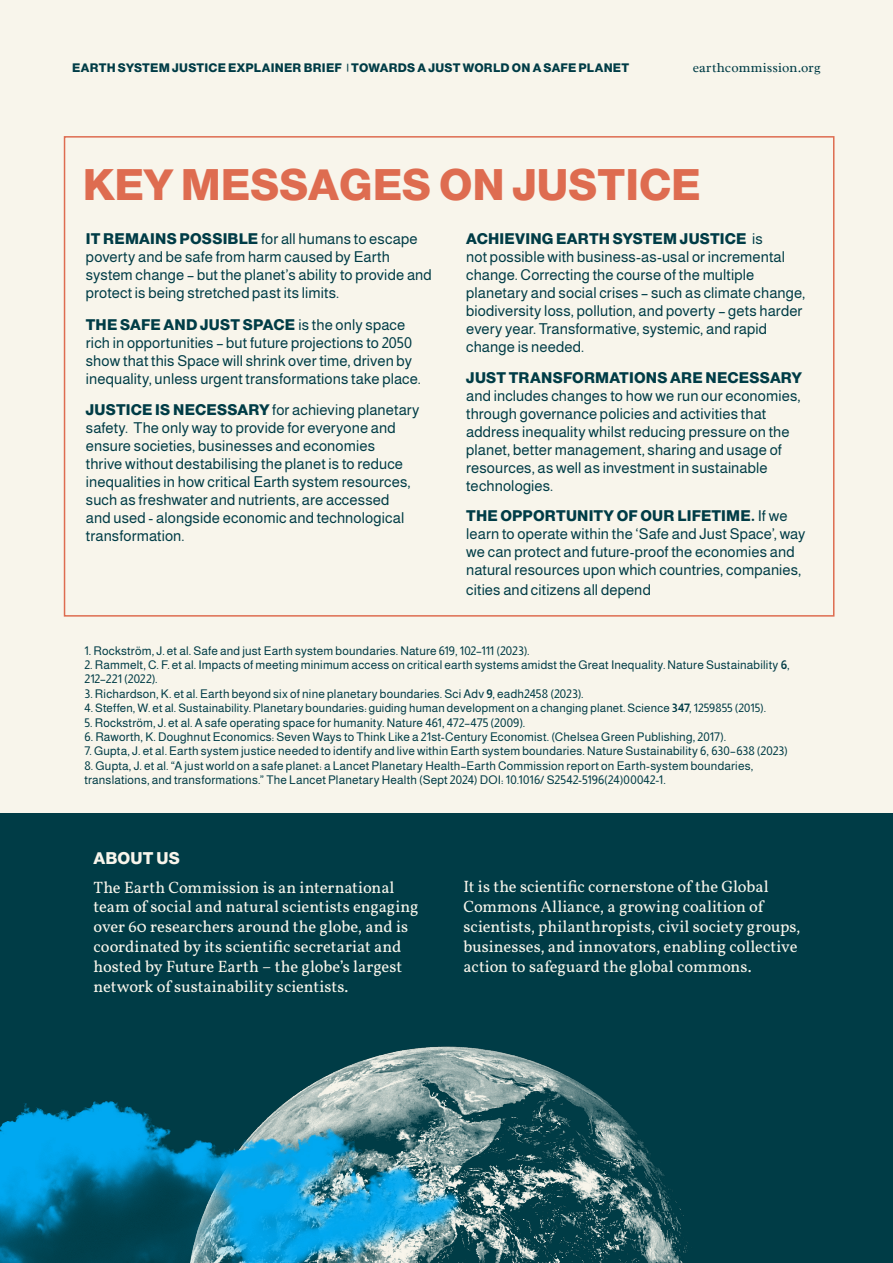
<style>
.page{position:relative;width:893px;height:1263px;background:#f8f5eb}
.page>*{position:absolute;margin:0;border:0;box-sizing:border-box;transform-origin:0 0}
.t1{font:800 43.05px "Almarai";color:#de6c50}
.body{font:16.5px/19.8px "Vollkorn";color:#f8f5eb}
.paragraph_header{font:800 16.5px "Almarai";letter-spacing:.01em;color:#f8f5eb}
.body-2{font:15px/18px "Almarai";letter-spacing:.005em;color:#003c46}
.t2{font:13.5px "Radley";letter-spacing:.005em;color:#003c46}
.footnote{font:12px/14.4px "Almarai";letter-spacing:.015em;color:#003c46}
.t3{font:800 12px "Almarai";letter-spacing:.02em;color:#003c46}
.footnote-2{font:11.7px "Almarai";letter-spacing:.015em;color:#003c46}
.s1{font-weight:800}
.s2{font-weight:700}
</style>
<div class="page">
<div style="left:0;top:813px;width:893px;height:450px;background:#003c46"></div>
<div style="left:64px;top:136px;width:770px;height:481px;border:2px solid #de6c50"></div>
<img style="left:485px;top:1049px;width:203px;height:214px">
<img style="left:0;top:1046px;width:485px;height:217px">
<p class="t3" style="left:72px;top:59px;width:558px">EARTH SYSTEM JUSTICE EXPLAINER BRIEF | TOWARDS A JUST WORLD ON A SAFE PLANET</p>
<p class="t2" style="left:693px;top:59px;width:129px">earthcommission.org</p>
<p class="t1" style="left:83px;top:152px;width:619px">KEY MESSAGES ON JUSTICE</p>
<p class="body-2" style="left:86px;top:230px;width:347px"><span class="s1">IT REMAINS POSSIBLE</span> for all humans to escape poverty and be safe from harm caused by Earth system change – but the planet’s ability to provide and protect is being stretched past its limits.</p>
<p class="body-2" style="left:86px;top:316px;width:336px"><span class="s1">THE SAFE AND JUST SPACE</span> is the only space rich in opportunities – but future projections to 2050 show that this Space will shrink over time, driven by inequality, unless urgent transformations take place.</p>
<p class="body-2" style="left:86px;top:401px;width:335px"><span class="s1">JUSTICE IS NECESSARY</span> for achieving planetary safety. The only way to provide for everyone and ensure societies, businesses and economies<br>thrive without destabilising the planet is to reduce inequalities in how critical Earth system resources, such as freshwater and nutrients, are accessed<br>and used - alongside economic and technological transformation.</p>
<p class="body-2" style="left:466px;top:230px;width:341px"><span class="s1">ACHIEVING EARTH SYSTEM JUSTICE</span> is<br>not possible with business-as-usal or incremental change. Correcting the course of the multiple planetary and social crises – such as climate change, biodiversity loss, pollution, and poverty – gets harder every year. Transformative, systemic, and rapid change is needed.</p>
<p class="body-2" style="left:466px;top:368px;width:337px"><span class="s1">JUST TRANSFORMATIONS ARE NECESSARY </span>and includes changes to how we run our economies, through governance policies and activities that address inequality whilst reducing pressure on the planet, better management, sharing and usage of resources, as well as investment in sustainable technologies.</p>
<p class="body-2" style="left:466px;top:507px;width:341px"><span class="s1">THE OPPORTUNITY OF OUR LIFETIME.</span> If we learn to operate within the ‘Safe and Just Space’, way we can protect and future-proof the economies and natural resources upon which countries, companies,</p>
<p class="body-2" style="left:466px;top:581px;width:186px">cities and citizens all depend</p>
<p class="footnote" style="left:84px;top:643px;width:447px">1. Rockström, J. et al. Safe and just Earth system boundaries. Nature 619, 102–111 (2023).</p>
<p class="footnote" style="left:84px;top:658px;width:707px">2. Rammelt, C. F. et al. Impacts of meeting minimum access on critical earth systems amidst the Great Inequality. Nature Sustainability <span class="s2">6</span>,<br>212–221 (2022).</p>
<p class="footnote" style="left:84px;top:686px;width:501px">3. Richardson, K. et al. Earth beyond six of nine planetary boundaries. Sci Adv <span class="s2">9</span>, eadh2458 (2023).</p>
<p class="footnote-2" style="left:84px;top:699px;width:683px">4. Steffen, W. et al. Sustainability. Planetary boundaries: guiding human development on a changing planet. Science <span class="s2">347</span>, 1259855 (2015).</p>
<p class="footnote" style="left:84px;top:715px;width:442px">5. Rockström, J. et al. A safe operating space for humanity. Nature 461, 472–475 (2009).</p>
<p class="footnote" style="left:84px;top:730px;width:643px">6. Raworth, K. Doughnut Economics: Seven Ways to Think Like a 21st-Century Economist. (Chelsea Green Publishing, 2017).</p>
<p class="footnote" style="left:84px;top:744px;width:705px">7. Gupta, J. et al. Earth system justice needed to identify and live within Earth system boundaries. Nature Sustainability 6, 630–638 (2023)</p>
<p class="footnote" style="left:84px;top:758px;width:670px">8. Gupta, J. et al. “A just world on a safe planet: a Lancet Planetary Health–Earth Commission report on Earth-system boundaries,</p>
<p class="footnote" style="left:84px;top:773px;width:583px">translations, and transformations.” The Lancet Planetary Health (Sept 2024) DOI: 10.1016/ S2542-5196(24)00042-1.</p>
<p class="paragraph_header" style="left:94px;top:846px;width:88px">ABOUT US</p>
<p class="body" style="left:94px;top:876px;width:327px">The Earth Commission is an international team of social and natural scientists engaging over 60 researchers around the globe, and is coordinated by its scientific secretariat and hosted by Future Earth – the globe’s largest network of sustainability scientists.</p>
<p class="body" style="left:463px;top:876px;width:339px">It is the scientific cornerstone of the Global Commons Alliance, a growing coalition of scientists, philanthropists, civil society groups, businesses, and innovators, enabling collective action to safeguard the global commons.</p>
</div>
